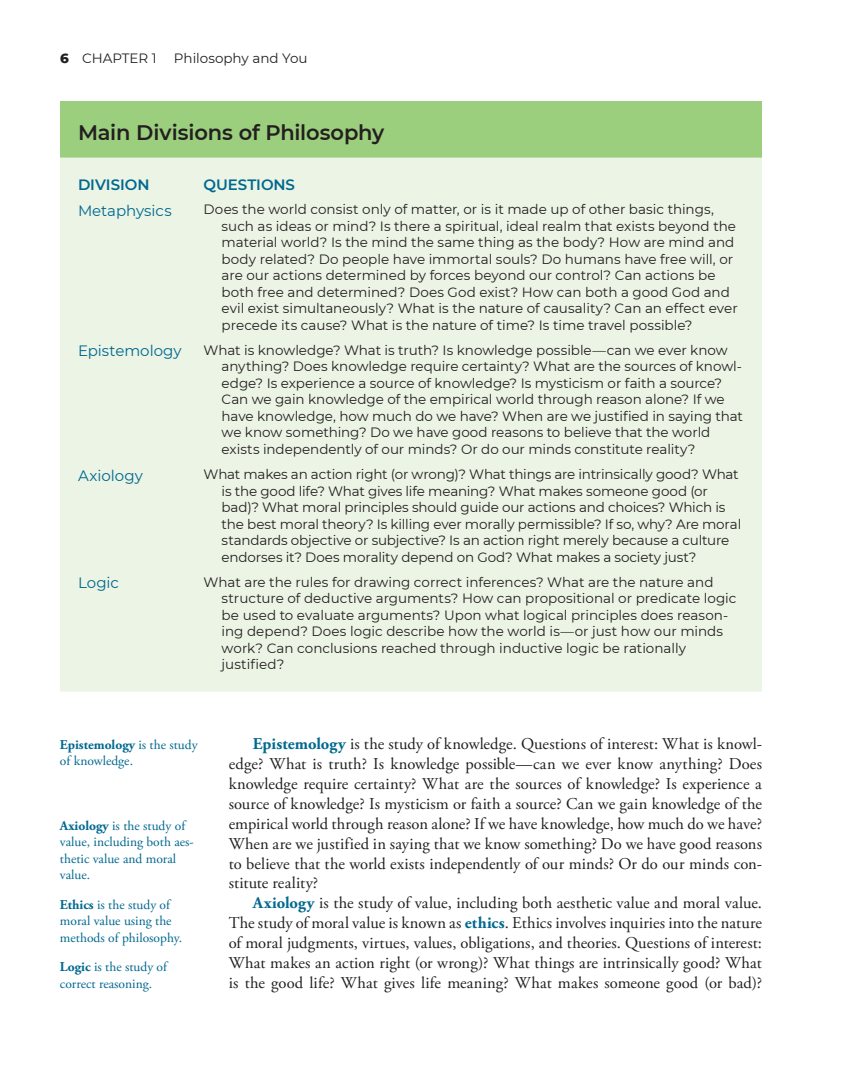
<style>
.page{position:relative;width:864px;height:1080px;background:#fff}
.page>*{position:absolute;margin:0;border:0;box-sizing:border-box;transform-origin:0 0}
.t1{font:600 21px "Montserrat";letter-spacing:-.01em;color:#231f20}
.t2{font:16.5px/20px "Adobe Garamond Pro";letter-spacing:.005em;color:#231f20;text-align:justify}
.t3{font:15px "Montserrat";color:#00688f}
.t4{font:600 15px "Montserrat";letter-spacing:-.005em;color:#00688f}
.t5{font:13.5px/16.5px "Montserrat";color:#231f20}
.t6{font:13.5px/16.5px "Adobe Garamond Pro";color:#00688f}
.s1{font-weight:800}
.s2{font-weight:700}
.s3{font-weight:700;color:#00688f}
</style>
<div class="page">
<div style="left:60px;top:101px;width:702px;height:57px;background:#9bce7d"></div>
<div style="left:60px;top:158px;width:702px;height:534px;background:#ebf4e5"></div>
<p class="t5" style="left:60px;top:50px;width:98px"><span class="s1">6</span> Chapter 1</p>
<p class="t5" style="left:174px;top:50px;width:135px">Philosophy and You</p>
<h1 class="t1" style="left:78px;top:117px;width:308px">Main Divisions of Philosophy</h1>
<p class="t4" style="left:78px;top:174px;width:73px">DIVISION</p>
<p class="t4" style="left:204px;top:174px;width:93px">QUESTIONS</p>
<p class="t3" style="left:78px;top:200px;width:95px">Metaphysics</p>
<p class="t5" style="left:222px;top:201px;width:518px;text-indent:-18px">Does the world consist only of matter, or is it made up of other basic things, such as ideas or mind? Is there a spiritual, ideal realm that exists beyond the material world? Is the mind the same thing as the body? How are mind and body related? Do people have immortal souls? Do humans have free will, or are our actions determined by forces beyond our control? Can actions be both free and determined? Does God exist? H ow can both a good God and evil exist simultaneously? What is the nature of causality? Can an effect ever precede its cause? What is the nature of time? Is time travel possible?</p>
<p class="t3" style="left:78px;top:341px;width:105px">Epistemology</p>
<p class="t5" style="left:222px;top:341px;width:523px;text-indent:-18px">What is knowledge? What is truth? Is knowledge possible—can we ever know anything? Does knowledge require certainty? What are the sources of knowl&shy;edge? Is experience a source of knowledge? Is mysticism or faith a source?<br>Can we gain knowledge of the empirical world through reason alone? If we have knowledge, how much do we have? When are we justified in saying that we know something? Do we have good reasons to believe that the world exists independently of our minds? Or do our minds constitute reality?</p>
<p class="t3" style="left:78px;top:465px;width:66px">Axiology</p>
<p class="t5" style="left:222px;top:466px;width:521px;text-indent:-18px">What makes an action right (or wrong)? What things are intrinsically good? What is the good life? What gives life meaning? What makes someone good (or bad)? What moral principles should guide our actions and choices? Which is the best moral theory? Is killing ever morally permissible? If so, why? Are moral standards objective or subjective? Is an action right merely because a culture endorses it? Does morality depend on God? What makes a society just?</p>
<p class="t3" style="left:78px;top:572px;width:42px">Logic</p>
<p class="t5" style="left:222px;top:573px;width:516px;text-indent:-18px">What are the rules for drawing correct inferences? What are the nature and structure of deductive arguments? H ow can propositional or predicate logic be used to evaluate arguments? Upon what logical principles does reason&shy;ing depend? Does logic describe how the world is—or just how our minds work? Can conclusions reached through inductive logic be rationally justified?</p>
<p class="t6" style="left:60px;top:737px;width:139px"><span class="s2">Epistemology</span> is the study of knowledge.</p>
<p class="t6" style="left:60px;top:818px;width:135px"><span class="s2">Axiology</span> is the study of value, including both aes&shy;thetic value and moral value.</p>
<p class="t6" style="left:60px;top:897px;width:124px"><span class="s2">Ethics</span> is the study of moral value using the methods of philosophy.</p>
<p class="t6" style="left:60px;top:959px;width:109px"><span class="s2">Logic</span> is the study of correct reasoning.</p>
<p class="t2" style="left:229px;top:735px;width:535px;text-indent:24px"><span class="s3">Epistemology</span> is the study of knowledge. Questions of interest: What is knowl&shy;edge? What is truth? Is knowledge possible—can we ever know anything? Does knowledge require certainty? What are the sources of knowledge? Is experience a source of knowledge? Is mysticism or faith a source? Can we gain knowledge of the empirical world through reason alone? If we have knowledge, how much do we have?<br>When are we justified in saying that we know something? Do we have good reasons to believe that the world exists independently of our minds? Or do our minds con&shy;stitute reality?</p>
<p class="t2" style="left:229px;top:894px;width:535px;text-indent:24px"><span class="s3">Axiology</span> is the study of value, including both aesthetic value and moral value.<br>The study of moral value is known as <span class="s3">ethics</span>. Ethics involves inquiries into the nature of moral judgments, virtues, values, obligations, and theories. Questions of interest:<br>What makes an action right (or wrong)? What things are intrinsically good? What is the good life? What gives life meaning? What makes someone good (or bad)?</p>
</div>
